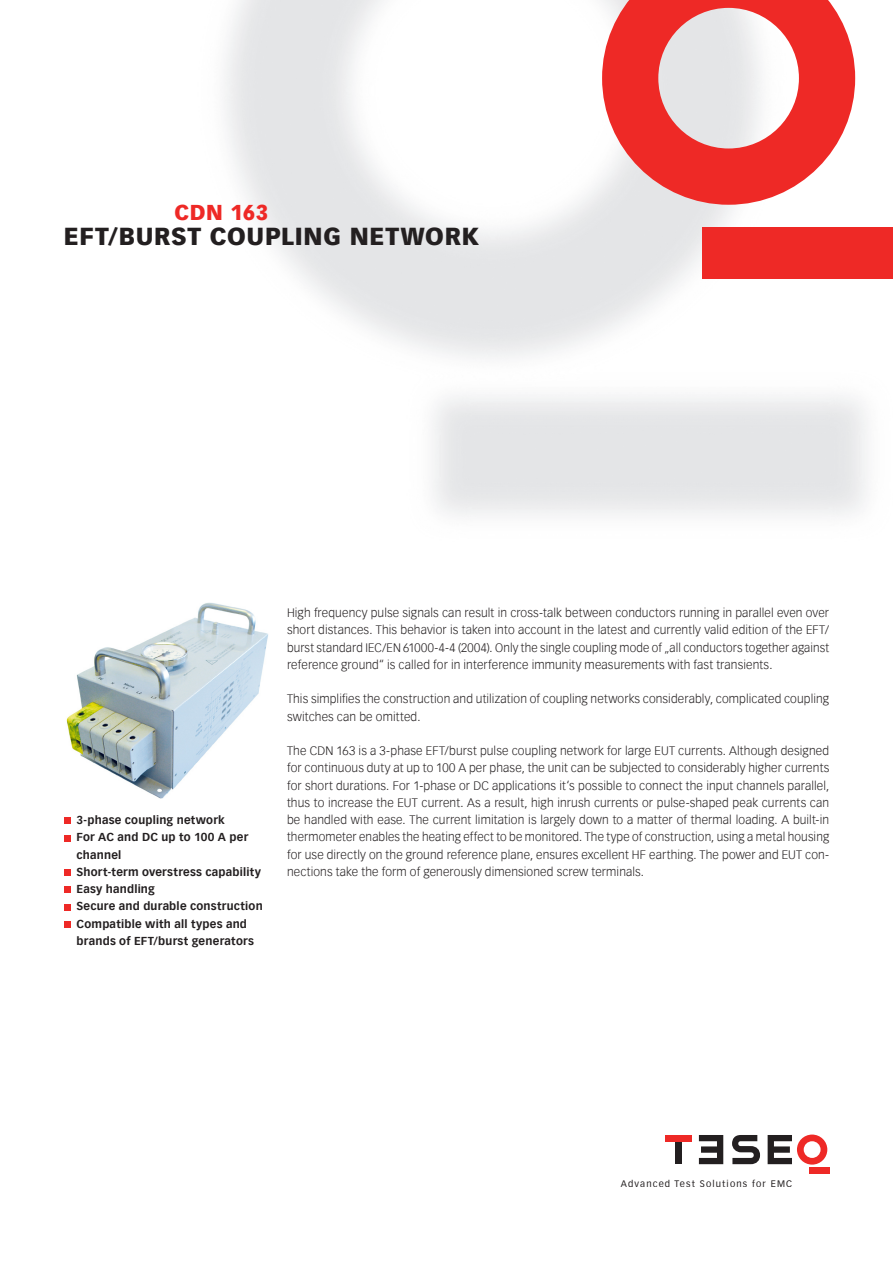
<style>
.page{position:relative;width:893px;height:1263px;background:#fff}
.page>*{position:absolute;margin:0;border:0;box-sizing:border-box;transform-origin:0 0}
.t1{font:900 24px "Vectora Com";letter-spacing:.03em;color:#231f20}
.t2{font:900 21px "Vectora Com";letter-spacing:.025em;color:#ee2926}
.t3{font:300 12px/17.2px "Vectora Com";letter-spacing:.01em;color:#231f20;text-align:justify}
.t4{font:700 11.25px/17.2px "Vectora Com";letter-spacing:.02em;color:#231f20}
.t5{font:9.15px "Vectora Com";letter-spacing:.125em;color:#231f20}
</style>
<div class="page">
<div style="left:809px;top:1167px;width:20px;height:6px;background:#ee2926"></div>
<svg style="left:768px;top:1134px;width:59px;height:30px"></svg>
<svg style="left:699px;top:1135px;width:24px;height:29px"></svg>
<div style="left:675px;top:1141px;width:7px;height:23px;background:#231f20"></div>
<div style="left:665px;top:1135px;width:27px;height:6px;background:#ee2926"></div>
<svg style="left:732px;top:1135px;width:28px;height:29px"></svg>
<img style="left:224px;top:0;width:669px;height:516px">
<img style="left:66px;top:602px;width:202px;height:196px">
<div style="left:702px;top:228px;width:191px;height:51px;background:#ee2926"></div>
<svg style="left:602px;top:0;width:253px;height:205px;fill:#ee2926"></svg>
<div style="left:64px;top:817px;width:7px;height:7px;background:#ee2926"></div>
<div style="left:64px;top:835px;width:7px;height:6px;background:#ee2926"></div>
<div style="left:64px;top:869px;width:7px;height:7px;background:#ee2926"></div>
<div style="left:64px;top:886px;width:7px;height:7px;background:#ee2926"></div>
<div style="left:64px;top:904px;width:7px;height:6px;background:#ee2926"></div>
<div style="left:64px;top:921px;width:7px;height:7px;background:#ee2926"></div>
<h2 class="t2" style="left:174px;top:200px;width:95px">CDN 163</h2>
<h1 class="t1" style="left:64px;top:221px;width:417px">EFT/BURST COUPLING NETWORK</h1>
<p class="t4" style="left:77px;top:811px;width:188px">3-phase coupling network<br>For AC and DC up to 100 A per channel<br>Short-term overstress capability<br>Easy handling<br>Secure and durable construction<br>Compatible with all types and brands of EFT/burst generators</p>
<p class="t3" style="left:287px;top:604px;width:544px">High frequency pulse signals can result in cross-talk between conductors running in parallel even over short distances. This behavior is taken into account in the latest and currently valid edition of the EFT/ burst standard IEC/EN 61000-4-4 (2004). Only the single coupling mode of „all conductors together against reference ground“ is called for in interference immunity measurements with fast transients.</p>
<p class="t3" style="left:287px;top:690px;width:544px">This simplifies the construction and utilization of coupling networks considerably, complicated coupling switches can be omitted.</p>
<p class="t3" style="left:287px;top:742px;width:544px">The CDN 163 is a 3-phase EFT/burst pulse coupling network for large EUT currents. Although designed for continuous duty at up to 100 A per phase, the unit can be subjected to considerably higher currents for short durations. For 1-phase or DC applications it‘s possible to connect the input channels parallel, thus to increase the EUT current. As a result, high inrush currents or pulse-shaped peak currents can be handled with ease. The current limitation is largely down to a matter of thermal loading. A built-in thermometer enables the heating effect to be monitored. The type of construction, using a metal housing for use directly on the ground reference plane, ensures excellent HF earthing. The power and EUT con&shy;nections take the form of generously dimensioned screw terminals.</p>
<p class="t5" style="left:621px;top:1178px;width:173px">Advanced Test Solutions for EMC</p>
</div>
